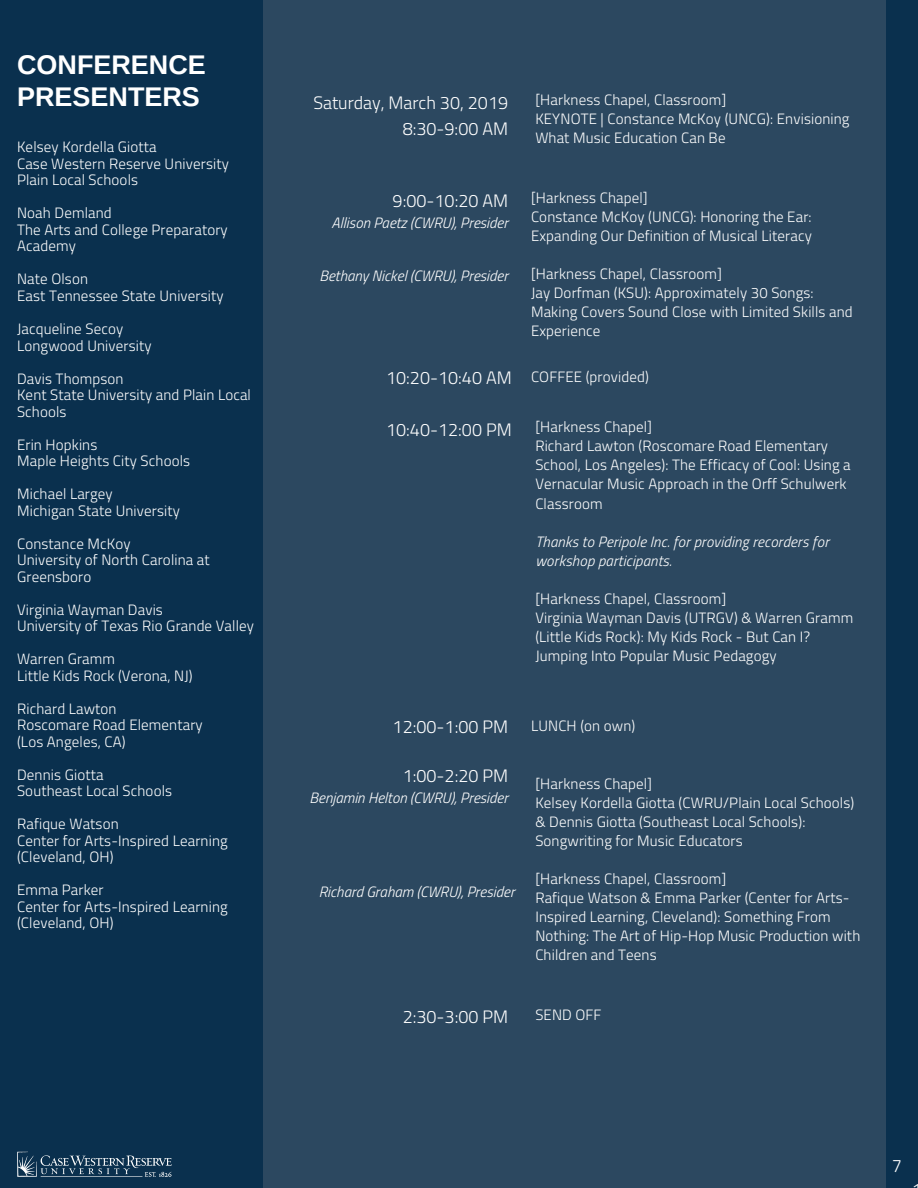
<style>
.page{position:relative;width:918px;height:1188px;background:#0a304e}
.page>*{position:absolute;margin:0;border:0;box-sizing:border-box;transform-origin:0 0}
.t1{font:700 27px/31.8px "Arimo";color:#fff}
.t2{font:300 18px "Titillium Web";color:#fff}
.t3{font:300 15px/19px "Titillium Web";letter-spacing:.01em;color:#fff}
.t4{font:italic 300 15px/19px "Titillium Web";color:#fff}
.s1{font-size:18px}
</style>
<div class="page">
<div style="left:264px;top:0;width:622px;height:1188px;background:#2c4860"></div>
<img style="left:17px;top:1151px;width:154px;height:25px">
<h1 class="t1" style="left:17px;top:49px;width:190px">CONFERENCE<br>PRESENTERS</h1>
<p class="t3" style="left:17px;top:139px;width:213px;line-height:16.5px">Kelsey Kordella Giotta<br>Case Western Reserve University<br>Plain Local Schools</p>
<p class="t3" style="left:17px;top:205px;width:212px;line-height:16.5px">Noah Demland<br>The Arts and College Preparatory<br>Academy</p>
<p class="t3" style="left:17px;top:271px;width:208px;line-height:16.5px">Nate Olson<br>East Tennessee State University</p>
<p class="t3" style="left:17px;top:320px;width:136px;line-height:16.5px">Jacqueline Secoy<br>Longwood University</p>
<p class="t3" style="left:17px;top:370px;width:235px;line-height:16.5px">Davis Thompson<br>Kent State University and Plain Local<br>Schools</p>
<p class="t3" style="left:17px;top:436px;width:175px;line-height:16.5px">Erin Hopkins<br>Maple Heights City Schools</p>
<p class="t3" style="left:17px;top:485px;width:164px;line-height:16.5px">Michael Largey<br>Michigan State University</p>
<p class="t3" style="left:17px;top:535px;width:194px;line-height:16.5px">Constance McKoy<br>University of North Carolina at<br>Greensboro</p>
<p class="t3" style="left:17px;top:601px;width:238px;line-height:16.5px">Virginia Wayman Davis<br>University of Texas Rio Grande Valley</p>
<p class="t3" style="left:17px;top:650px;width:177px;line-height:16.5px">Warren Gramm<br>Little Kids Rock (Verona, NJ)</p>
<p class="t3" style="left:17px;top:700px;width:187px;line-height:16.5px">Richard Lawton<br>Roscomare Road Elementary (Los Angeles, CA)</p>
<p class="t3" style="left:17px;top:766px;width:157px;line-height:16.5px">Dennis Giotta<br>Southeast Local Schools</p>
<p class="t3" style="left:17px;top:815px;width:212px;line-height:16.5px">Rafique Watson<br>Center for Arts-Inspired Learning (Cleveland, OH)</p>
<p class="t3" style="left:17px;top:881px;width:212px;line-height:16.5px">Emma Parker<br>Center for Arts-Inspired Learning (Cleveland, OH)</p>
<p class="t2" style="left:313px;top:89px;width:196px">Saturday, March 30, 2019</p>
<p class="t3" style="left:535px;top:90px;width:316px">[Harkness Chapel, Classroom]<br>KEYNOTE | Constance McKoy (UNCG): Envisioning<br>What Music Education Can Be</p>
<p class="t2" style="left:403px;top:115px;width:107px">8:30-9:00 AM</p>
<p class="t2" style="left:393px;top:187px;width:117px">9:00-10:20 AM</p>
<p class="t3" style="left:531px;top:188px;width:282px">[Harkness Chapel]<br>Constance McKoy (UNCG): Honoring the Ear:<br>Expanding Our Definition of Musical Literacy</p>
<p class="t3" style="left:531px;top:264px;width:323px">[Harkness Chapel, Classroom]<br>Jay Dorfman (KSU): Approximately 30 Songs:<br>Making Covers Sound Close with Limited Skills and Experience</p>
<p class="t4" style="left:331px;top:212px;width:178px">Allison Paetz (CWRU), Presider</p>
<p class="t4" style="left:319px;top:266px;width:190px">Bethany Nickel (CWRU), Presider</p>
<p class="t3" style="left:386px;top:367px;width:264px"><span class="s1">10:20-10:40 AM</span> COFFEE (provided)</p>
<p class="t2" style="left:386px;top:416px;width:127px">10:40-12:00 PM</p>
<p class="t3" style="left:535px;top:417px;width:317px">[Harkness Chapel]<br>Richard Lawton (Roscomare Road Elementary School, Los Angeles): The Efficacy of Cool: Using a Vernacular Music Approach in the Orff Schulwerk Classroom</p>
<p class="t4" style="left:535px;top:531px;width:295px">Thanks to Peripole Inc. for providing recorders for workshop participants.</p>
<p class="t3" style="left:535px;top:589px;width:319px">[Harkness Chapel, Classroom]<br>Virginia Wayman Davis (UTRGV) &amp; Warren Gramm (Little Kids Rock): My Kids Rock - But Can I?<br>Jumping Into Popular Music Pedagogy</p>
<p class="t2" style="left:393px;top:713px;width:117px">12:00-1:00 PM</p>
<p class="t3" style="left:531px;top:716px;width:106px">LUNCH (on own)</p>
<p class="t2" style="left:403px;top:762px;width:107px">1:00-2:20 PM</p>
<p class="t3" style="left:535px;top:774px;width:320px">[Harkness Chapel]<br>Kelsey Kordella Giotta (CWRU/Plain Local Schools) &amp; Dennis Giotta (Southeast Local Schools):<br>Songwriting for Music Educators</p>
<p class="t3" style="left:535px;top:869px;width:327px">[Harkness Chapel, Classroom]<br>Rafique Watson &amp; Emma Parker (Center for Arts-Inspired Learning, Cleveland): Something From Nothing: The Art of Hip-Hop Music Production with Children and Teens</p>
<p class="t4" style="left:310px;top:788px;width:200px">Benjamin Helton (CWRU), Presider</p>
<p class="t4" style="left:319px;top:881px;width:197px">Richard Graham (CWRU), Presider</p>
<p class="t2" style="left:403px;top:1002px;width:107px">2:30-3:00 PM</p>
<p class="t3" style="left:535px;top:1005px;width:68px">SEND OFF</p>
<p class="t2" style="left:892px;top:1152px;width:12px">7</p>
</div>
